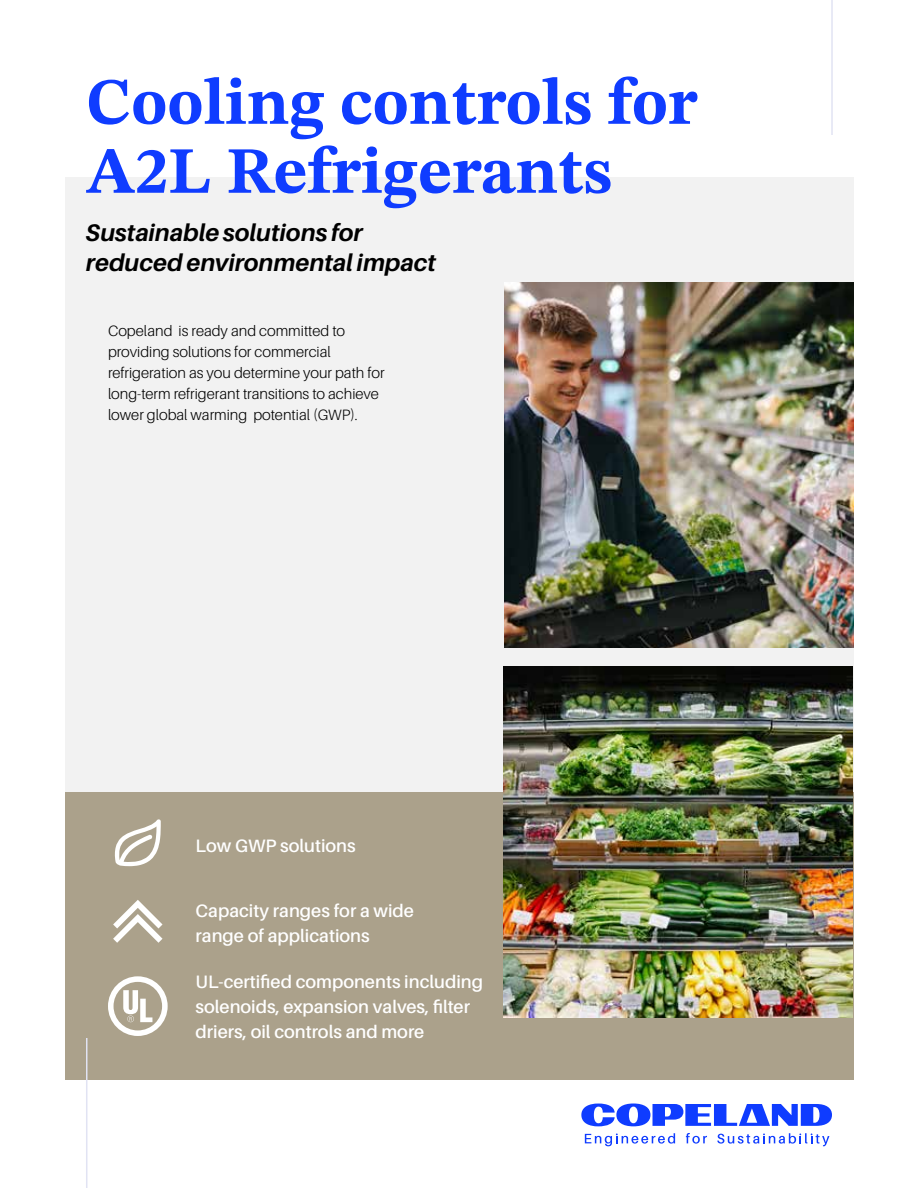
<style>
.page{position:relative;width:918px;height:1188px;background:#fff}
.page>*{position:absolute;margin:0;border:0;box-sizing:border-box;transform-origin:0 0}
.t1{font:700 66px/69px "STIX Two Text";color:#0f3cff}
.t2{font:italic 700 24px/30px "Aileron";color:#000}
.t3{font:600 18px/25.2px "Aileron";color:#fff}
.t4{font:300 15px/21px "Aileron";color:#000}
</style>
<div class="page">
<div style="left:65px;top:177px;width:788px;height:903px;background:#f2f2f2"></div>
<div style="left:65px;top:792px;width:788px;height:288px;background:#aba18b"></div>
<hr style="left:86px;top:1038px;width:1px;height:150px;background:#e1e3f3">
<hr style="left:831px;top:0;width:2px;height:135px;background:#e1e3f3">
<svg style="left:108px;top:976px;width:60px;height:60px"></svg>
<svg style="left:115px;top:819px;width:46px;height:47px"></svg>
<svg style="left:113px;top:900px;width:50px;height:43px"></svg>
<img style="left:504px;top:282px;width:349px;height:366px">
<img style="left:503px;top:666px;width:349px;height:351px">
<svg style="left:581px;top:1103px;width:251px;height:23px"></svg>
<svg style="left:585px;top:1133px;width:90px;height:13px"></svg>
<svg style="left:686px;top:1133px;width:21px;height:11px"></svg>
<svg style="left:717px;top:1133px;width:112px;height:13px"></svg>
<p class="t1" style="left:86px;top:69px;width:613px">Cooling controls for<br>A2L Refrigerants</p>
<p class="t2" style="left:86px;top:218px;width:352px">Sustainable solutions for reduced environmental impact</p>
<p class="t4" style="left:108px;top:320px;width:278px">Copeland is ready and committed to providing solutions for commercial refrigeration as you determine your path for long-term refrigerant transitions to achieve lower global warming potential (GWP).</p>
<p class="t3" style="left:196px;top:833px;width:162px">Low GWP solutions</p>
<p class="t3" style="left:196px;top:898px;width:220px">Capacity ranges for a wide range of applications</p>
<p class="t3" style="left:196px;top:969px;width:289px">UL-certifed components including solenoids, expansion valves, flter</p>
<p class="t3" style="left:196px;top:1019px;width:230px">driers, oil controls and more</p>
</div>
